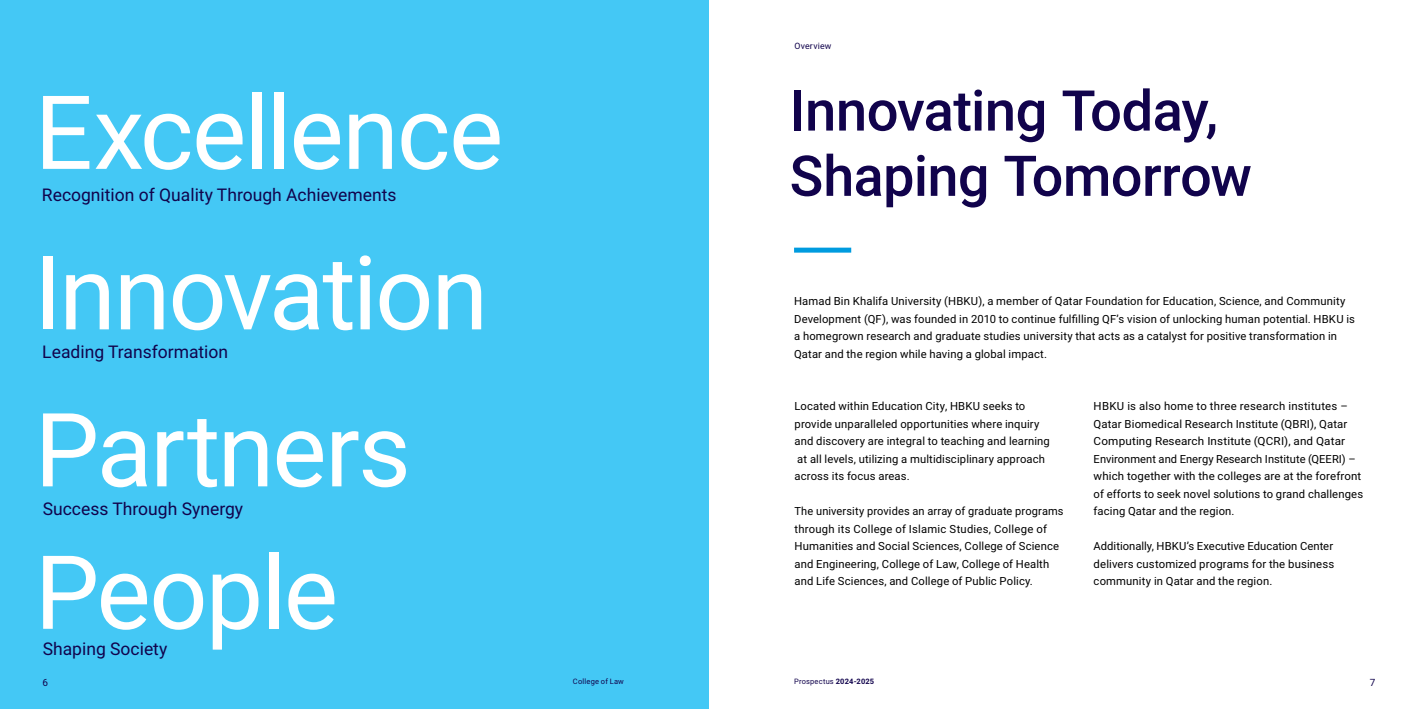
<style>
.page{position:relative;width:1418px;height:709px;background:#fff}
.page>*{position:absolute;margin:0;border:0;box-sizing:border-box;transform-origin:0 0}
.t1{font:102.5px/142.4px "HBKU";letter-spacing:-.02em;color:#fff}
.t2{font:500 56.25px/65.2px "HBKU";letter-spacing:-.01em;color:#11034c}
.t3{font:17.5px "HBKU";color:#11034c}
.t4{font:11.25px/17.5px "HBKU";letter-spacing:.01em;color:#000}
.t5{font:10px "HBKU";color:#11034c}
.t6{font:8.75px "HBKU";letter-spacing:.02em;color:#11034c}
.t7{font:7.5px "HBKU";letter-spacing:.025em;color:#11034c}
.s1{font-weight:700}
</style>
<div class="page">
<div style="left:0;top:0;width:709px;height:709px;background:#44c8f5"></div>
<div style="left:794px;top:248px;width:57px;height:5px;background:#009bdf"></div>
<h1 class="t1" style="left:35px;top:65px;width:470px">Excellence</h1>
<h3 class="t3" style="left:42px;top:182px;width:356px">Recognition of Quality Through Achievements</h3>
<h1 class="t1" style="left:34px;top:226px;width:456px">Innovation</h1>
<h3 class="t3" style="left:42px;top:339px;width:187px">Leading Transformation</h3>
<h1 class="t1" style="left:35px;top:382px;width:378px">Partners<br>People</h1>
<h3 class="t3" style="left:43px;top:497px;width:202px">Success Through Synergy</h3>
<h3 class="t3" style="left:43px;top:637px;width:126px">Shaping Society</h3>
<p class="t6" style="left:794px;top:40px;width:38px">Overview</p>
<h2 class="t2" style="left:789px;top:80px;width:463px">Innovating Today,<br>Shaping Tomorrow</h2>
<p class="t4" style="left:794px;top:293px;width:562px">Hamad Bin Khalifa University (HBKU), a member of Qatar Foundation for Education, Science, and Community Development (QF), was founded in 2010 to continue fulfilling QF’s vision of unlocking human potential. HBKU is a homegrown research and graduate studies university that acts as a catalyst for positive transformation in Qatar and the region while having a global impact.</p>
<p class="t4" style="left:794px;top:398px;width:257px">Located within Education City, HBKU seeks to provide unparalleled opportunities where inquiry and discovery are integral to teaching and learning at all levels, utilizing a multidisciplinary approach across its focus areas.</p>
<p class="t4" style="left:794px;top:503px;width:270px">The university provides an array of graduate programs through its College of Islamic Studies, College of Humanities and Social Sciences, College of Science and Engineering, College of Law, College of Health and Life Sciences, and College of Public Policy.</p>
<p class="t4" style="left:1093px;top:398px;width:271px">HBKU is also home to three research institutes – Qatar Biomedical Research Institute (QBRI), Qatar Computing Research Institute (QCRI), and Qatar Environment and Energy Research Institute (QEERI) – which together with the colleges are at the forefront of efforts to seek novel solutions to grand challenges facing Qatar and the region.</p>
<p class="t4" style="left:1093px;top:538px;width:242px;text-align:justify">Additionally, HBKU’s Executive Education Center delivers customized programs for the business community in Qatar and the region.</p>
<p class="t5" style="left:43px;top:675px;width:7px">6</p>
<p class="t7" style="left:573px;top:676px;width:52px">College of Law</p>
<p class="t7" style="left:794px;top:676px;width:82px">Prospectus <span class="s1">2024-2025</span></p>
<p class="t5" style="left:1369px;top:675px;width:7px">7</p>
</div>
